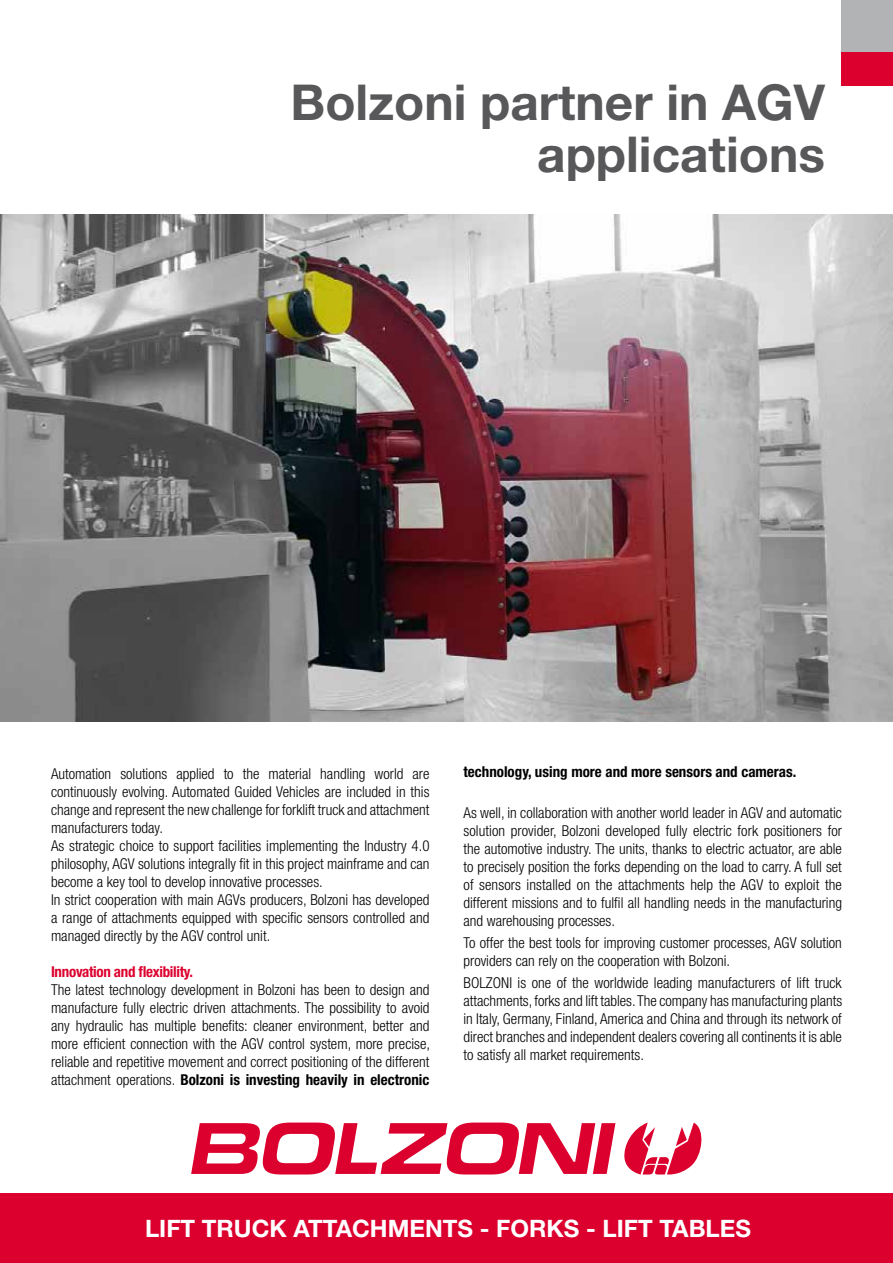
<style>
.page{position:relative;width:893px;height:1263px;background:#fff}
.page>*{position:absolute;margin:0;border:0;box-sizing:border-box;transform-origin:0 0}
.t1{font:700 49.5px/51.4px "Helvetica Neue LT Std";color:#58585a;text-align:right}
.t2{font:700 24px "Helvetica Neue LT Std";color:#fff}
.t3{font:300 condensed 15px/18px "Helvetica Neue LT Std";color:#000;text-align:justify}
.t4{font:700 condensed 15px "Helvetica Neue LT Std";color:#000}
.t5{font:700 condensed 15px "Helvetica Neue LT Std";letter-spacing:-.02em;color:#dc002e}
.s1{font-weight:700}
</style>
<div class="page">
<svg style="left:624px;top:1122px;width:78px;height:53px"></svg>
<svg style="left:191px;top:1122px;width:424px;height:52px"></svg>
<img style="left:0;top:215px;width:893px;height:507px">
<div style="left:0;top:1193px;width:893px;height:70px;background:#dc002e"></div>
<div style="left:842px;top:51px;width:51px;height:34px;background:#dc002e"></div>
<div style="left:842px;top:0;width:51px;height:51px;background:#b1b3b4"></div>
<h1 class="t1" style="left:291px;top:76px;width:536px">Bolzoni partner in AGV applications</h1>
<p class="t3" style="left:51px;top:764px;width:380px;text-align:left">Automation solutions applied to the material handling world are continuously evolving. Automated Guided Vehicles are included in this change and represent the new challenge for forklift truck and attachment manufacturers today.<br>As strategic choice to support facilities implementing the Industry 4.0 philosophy, AGV solutions integrally fit in this project mainframe and can become a key tool to develop innovative processes.<br>In strict cooperation with main AGVs producers, Bolzoni has developed a range of attachments equipped with specific sensors controlled and managed directly by the AGV control unit.</p>
<p class="t5" style="left:51px;top:962px;width:144px">Innovation and flexibility.</p>
<p class="t3" style="left:51px;top:980px;width:380px">The latest technology development in Bolzoni has been to design and manufacture fully electric driven attachments. The possibility to avoid any hydraulic has multiple benefits: cleaner environment, better and more efficient connection with the AGV control system, more precise, reliable and repetitive movement and correct positioning of the different attachment operations. <span class="s1">Bolzoni is investing heavily in electronic</span></p>
<p class="t4" style="left:463px;top:763px;width:334px">technology, using more and more sensors and cameras.</p>
<p class="t3" style="left:463px;top:803px;width:380px">As well, in collaboration with another world leader in AGV and automatic solution provider, Bolzoni developed fully electric fork positioners for the automotive industry. The units, thanks to electric actuator, are able to precisely position the forks depending on the load to carry. A full set of sensors installed on the attachments help the AGV to exploit the different missions and to fulfil all handling needs in the manufacturing and warehousing processes.</p>
<p class="t3" style="left:463px;top:933px;width:380px">To offer the best tools for improving customer processes, AGV solution providers can rely on the cooperation with Bolzoni.</p>
<p class="t3" style="left:463px;top:973px;width:380px">BOLZONI is one of the worldwide leading manufacturers of lift truck attachments, forks and lift tables. The company has manufacturing plants in Italy, Germany, Finland, America and China and through its network of direct branches and independent dealers covering all continents it is able to satisfy all market requirements.</p>
<h2 class="t2" style="left:145px;top:1214px;width:607px">LIFT TRUCK ATTACHMENTS - FORKS - LIFT TABLES</h2>
</div>
